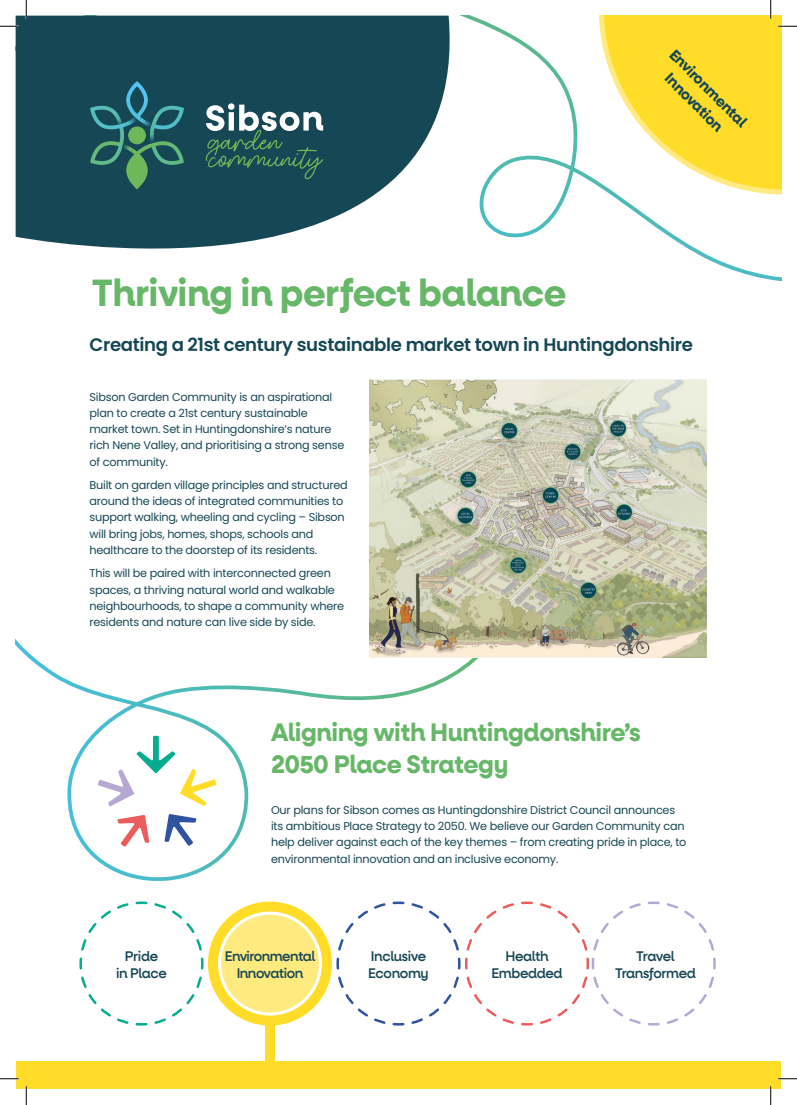
<style>
.page{position:relative;width:797px;height:1105px;background:#fff}
.page>*{position:absolute;margin:0;border:0;box-sizing:border-box;transform-origin:0 0}
.t1{font:700 37.5px "Neulis Alt";letter-spacing:-.015em;color:#67b768}
.t2{font:700 25px/31.2px "Neulis Alt";letter-spacing:-.015em;color:#67b768}
.t3{font:600 18.12px "Poppins";letter-spacing:-.02em;color:#164755}
.t4{font:700 15px/20px "Neulis Alt";color:#164755;text-align:center}
.t5{font:500 13.75px/17.5px "Neulis Alt";letter-spacing:-.025em;color:#164755;text-align:center}
.t6{font:11.25px/16.2px "Poppins";letter-spacing:-.02em;color:#164755}
</style>
<div class="page">
<svg style="left:79px;top:908px;width:125px;height:118px"></svg>
<svg style="left:213px;top:906px;width:114px;height:114px"></svg>
<div style="left:208px;top:901px;width:124px;height:124px;border:10px solid #ffdc28;border-radius:50%"></div>
<div style="left:221px;top:915px;width:98px;height:97px;background:#ffea7f;border-radius:50%"></div>
<svg style="left:336px;top:901px;width:380px;height:125px"></svg>
<div style="left:16px;top:1062px;width:764px;height:27px;background:#ffdc28"></div>
<div style="left:265px;top:1024px;width:10px;height:57px;background:#ffdc28"></div>
<svg style="left:16px;top:640px;width:498px;height:268px"></svg>
<img style="left:369px;top:379px;width:338px;height:279px">
<svg style="left:474px;top:16px;width:307px;height:265px"></svg>
<svg style="left:16px;top:16px;width:458px;height:233px;fill:#164755"></svg>
<svg style="left:126px;top:151px;width:22px;height:38px"></svg>
<svg style="left:115px;top:81px;width:40px;height:71px"></svg>
<svg style="left:206px;top:103px;width:117px;height:76px"></svg>
<svg style="left:0;top:25px;width:19px;height:2px"></svg>
<svg style="left:778px;top:25px;width:19px;height:2px"></svg>
<svg style="left:0;top:1078px;width:19px;height:1px"></svg>
<svg style="left:778px;top:1078px;width:19px;height:1px"></svg>
<svg style="left:25px;top:0;width:2px;height:19px"></svg>
<svg style="left:25px;top:1086px;width:2px;height:19px"></svg>
<svg style="left:770px;top:0;width:1px;height:19px"></svg>
<svg style="left:770px;top:1086px;width:1px;height:19px"></svg>
<p class="t4" style="left:679px;top:45px;width:104px;rotate:45deg">Environmental<br>Innovation</p>
<p class="t1" style="left:92px;top:271px;width:476px">Thriving in perfect balance</p>
<p class="t3" style="left:89px;top:334px;width:605px">Creating a 21st century sustainable market town in Huntingdonshire</p>
<p class="t6" style="left:89px;top:389px;width:256px">Sibson Garden Community is an aspirational plan to create a 21st century sustainable market town. Set in Huntingdonshire’s nature rich Nene Valley, and prioritising a strong sense of community.</p>
<p class="t6" style="left:89px;top:477px;width:260px">Built on garden village principles and structured around the ideas of integrated communities to support walking, wheeling and cycling – Sibson will bring jobs, homes, shops, schools and healthcare to the doorstep of its residents.</p>
<p class="t6" style="left:89px;top:565px;width:256px">This will be paired with interconnected green spaces, a thriving natural world and walkable neighbourhoods, to shape a community where residents and nature can live side by side.</p>
<p class="t2" style="left:271px;top:718px;width:371px">Aligning with Huntingdonshire’s<br>2050 Place Strategy</p>
<p class="t6" style="left:271px;top:802px;width:417px">Our plans for Sibson comes as Huntingdonshire District Council announces its ambitious Place Strategy to 2050. We believe our Garden Community can help deliver against each of the key themes – from creating pride in place, to environmental innovation and an inclusive economy.</p>
<p class="t5" style="left:116px;top:947px;width:52px">Pride<br>in Place</p>
<p class="t5" style="left:368px;top:947px;width:62px;text-align:left">Inclusive<br>Economy</p>
<p class="t5" style="left:225px;top:947px;width:92px">Environmental<br>Innovation</p>
<p class="t5" style="left:491px;top:947px;width:73px">Health<br>Embedded</p>
<p class="t5" style="left:615px;top:947px;width:82px">Travel<br>Transformed</p>
</div>
